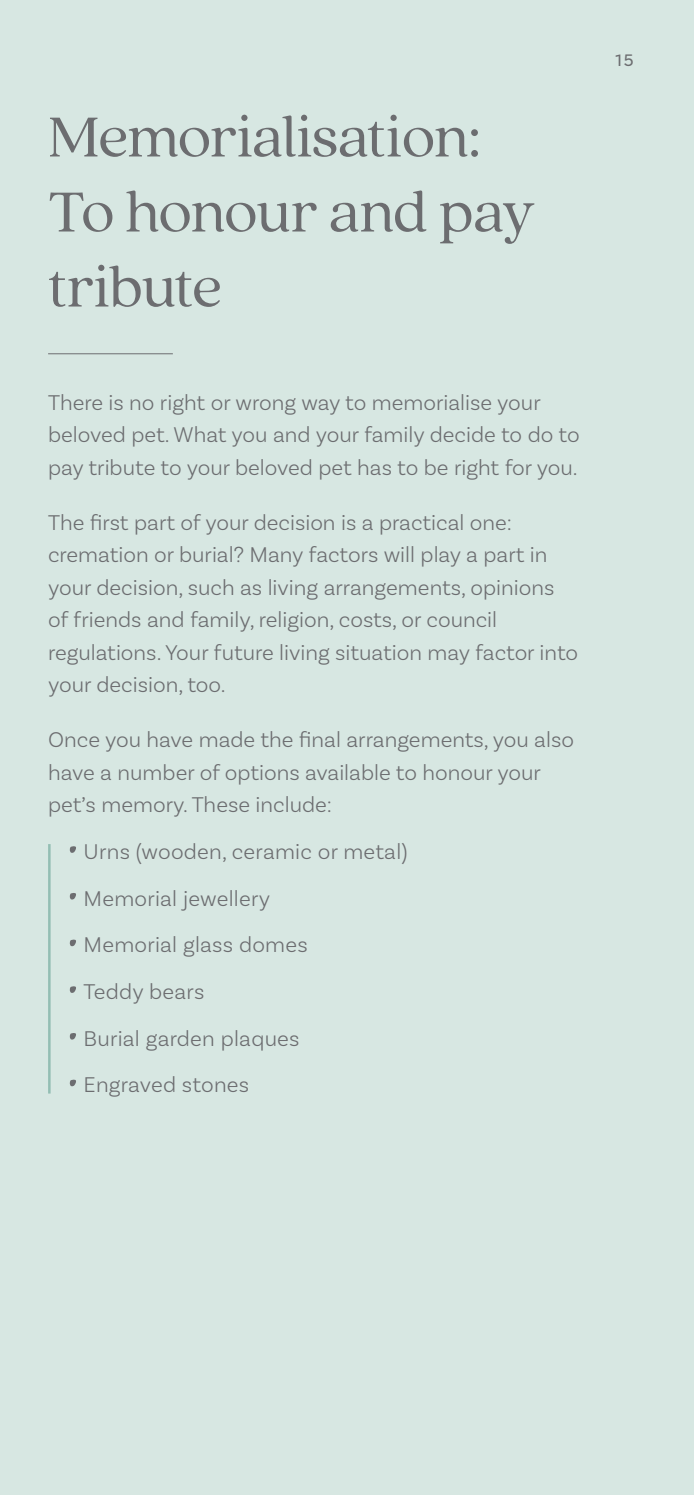
<style>
.page{position:relative;width:694px;height:1495px;background:#d7e7e2}
.page>*{position:absolute;margin:0;border:0;box-sizing:border-box;transform-origin:0 0}
.t1{font:62.5px/75px "Quincy CF";letter-spacing:-.015em;color:#6c6d70}
.t2{font:300 22.5px/32.5px "Basic Sans";color:#6c6d70}
.t3{font:17.5px "Basic Sans";color:#6c6d70}
.s1{font-family:"Madelyn";font-weight:400;font-size:62.5px}
</style>
<div class="page">
<hr style="left:48px;top:844px;width:3px;height:249px;background:#93beb3">
<hr style="left:48px;top:353px;width:125px;height:1px;background:#6c6d70">
<h1 class="t1" style="left:48px;top:104px;width:488px">Memorialisation:<br>To honour and pay tribute</h1>
<p class="t2" style="left:48px;top:388px;width:533px">There is no right or wrong way to memorialise your beloved pet. What you and your family decide to do to pay tribute to your beloved pet has to be right for you.</p>
<p class="t2" style="left:48px;top:508px;width:531px">The first part of your decision is a practical one: cremation or burial? Many factors will play a part in your decision, such as living arrangements, opinions of friends and family, religion, costs, or council regulations. Your future living situation may factor into your decision, too.</p>
<p class="t2" style="left:48px;top:725px;width:527px">Once you have made the final arrangements, you also have a number of options available to honour your pet’s memory. These include:</p>
<p class="t2" style="left:62px;top:837px;width:347px"><span class="s1">•</span> Urns (wooden, ceramic or metal)</p>
<p class="t2" style="left:62px;top:883px;width:209px"><span class="s1">•</span> Memorial jewellery</p>
<p class="t2" style="left:62px;top:930px;width:247px"><span class="s1">•</span> Memorial glass domes</p>
<p class="t2" style="left:62px;top:977px;width:144px"><span class="s1">•</span> Teddy bears</p>
<p class="t2" style="left:62px;top:1023px;width:239px"><span class="s1">•</span> Burial garden plaques</p>
<p class="t2" style="left:62px;top:1070px;width:188px"><span class="s1">•</span> Engraved stones</p>
<p class="t3" style="left:615px;top:53px;width:20px">15</p>
</div>
